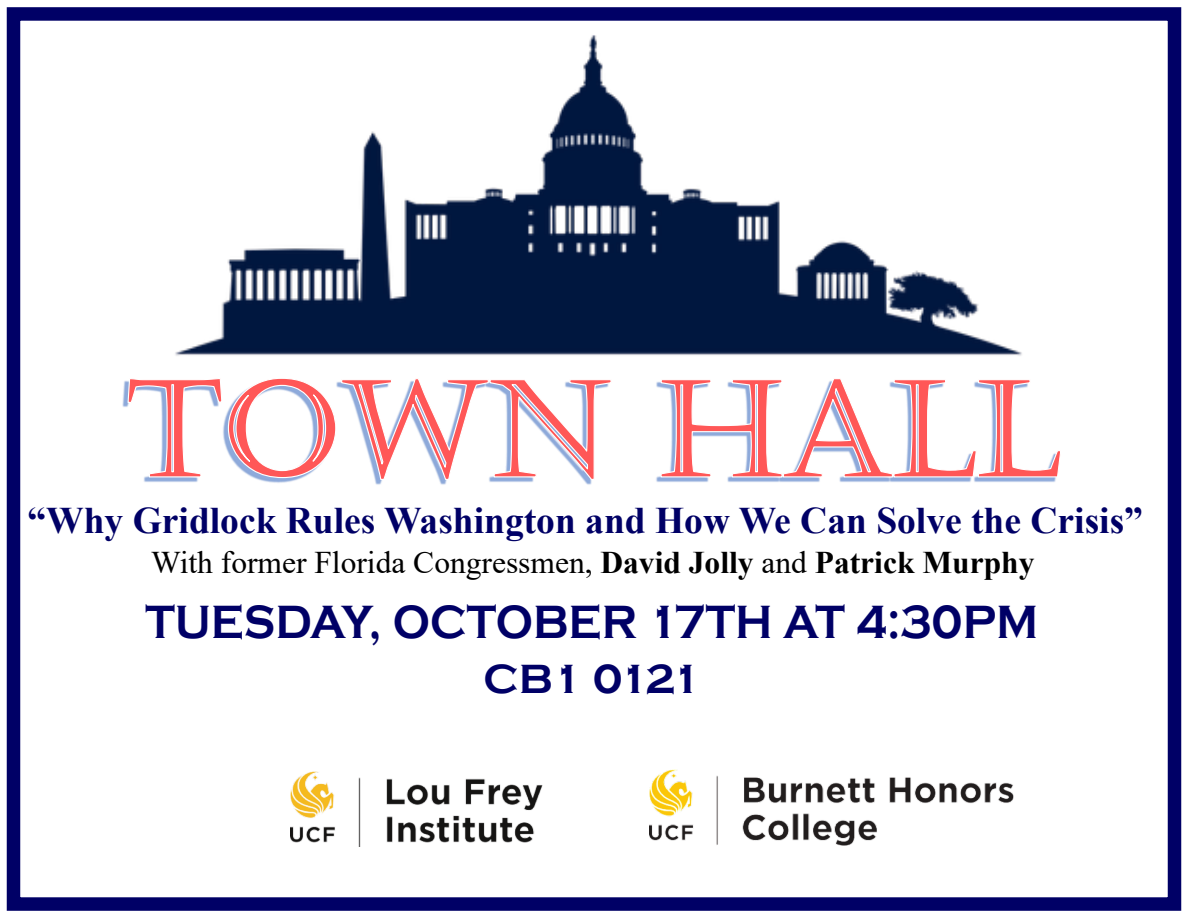
<style>
.page{position:relative;width:1188px;height:918px;background:#fff}
.page>*{position:absolute;margin:0;border:0;box-sizing:border-box;transform-origin:0 0}
.t1{font:700 48px "Copperplate Gothic";color:#006;scale:.91 1}
.t2{font:700 42px "Copperplate Gothic";letter-spacing:-.09em;color:#006}
.t3{font:700 37.5px "Times New Roman";color:#006}
.t4{font:31.5px "Times New Roman";color:#000}
.s1{font-weight:700}
</style>
<div class="page">
<svg style="left:127px;top:378px;width:933px;height:107px"></svg>
<img style="left:175px;top:35px;width:847px;height:321px">
<img style="left:290px;top:771px;width:253px;height:76px">
<img style="left:649px;top:770px;width:364px;height:76px">
<div style="left:7px;top:7px;width:1174px;height:904px;border:14px solid #006"></div>
<p class="t3" style="left:28px;top:493px;width:1117px">“Why Gridlock Rules Washington and How We Can Solve the Crisis”</p>
<p class="t4" style="left:151px;top:540px;width:885px">With former Florida Congressmen, <span class="s1">David Jolly</span> and <span class="s1">Patrick Murphy</span></p>
<h1 class="t1" style="left:146px;top:595px;width:983px">TUESDAY, OCTOBER 17TH AT 4:30PM</h1>
<h2 class="t2" style="left:483px;top:656px;width:220px">CB1 0121</h2>
</div>
